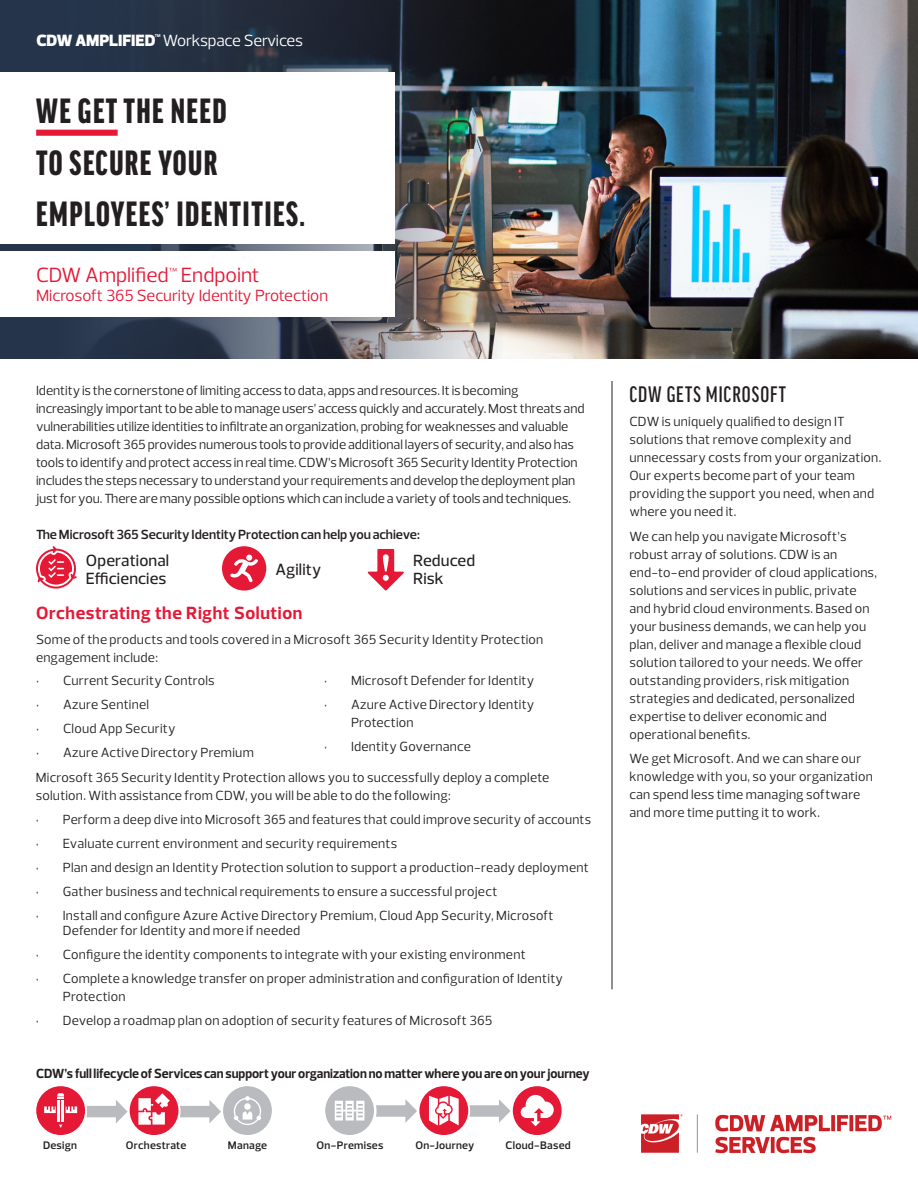
<style>
.page{position:relative;width:918px;height:1188px;background:#fff}
.page>*{position:absolute;margin:0;border:0;box-sizing:border-box;transform-origin:0 0}
.WE_GET__headline__1{font:900 extra-condensed 37.35px/51.2px "Good Headline Pro";letter-spacing:.04em;color:#231f20}
.t1{font:500 extra-condensed 24px "Good Headline Pro";letter-spacing:.04em;color:#231f20}
.t2{font:21px "Prelo";color:#e51836}
.Body{font:700 18px "Prelo";letter-spacing:.03em;color:#e51836}
.Body-2{font:500 16.5px/18px "Prelo";letter-spacing:.01em;color:#231f20}
.t3{font:16.5px "Prelo";letter-spacing:-.005em;color:#e51836}
.t4{font:16.5px "Prelo";letter-spacing:-.02em;color:#fff}
.Body-3{font:13.5px/18px "Prelo";letter-spacing:.01em;color:#231f20}
.Body-4{font:700 13.5px "Prelo";letter-spacing:-.005em;color:#231f20;scale:.96 1}
.Body-5{font:600 13.5px "Prelo";letter-spacing:-.005em;color:#231f20}
.Body-6{font:600 11.1px "Prelo";letter-spacing:.02em;color:#231f20}
.t5{font:700 4.2px "Prelo";color:#fff}
.s1{font-weight:900;font-size:16.65px}
</style>
<div class="page">
<img style="left:642px;top:1114px;width:249px;height:40px">
<img style="left:502px;top:0;width:416px;height:358px">
<hr style="left:612px;top:381px;width:1px;height:608px;background:#231f20">
<svg style="left:36px;top:546px;width:41px;height:43px"></svg>
<svg style="left:367px;top:549px;width:37px;height:42px"></svg>
<div style="left:513px;top:1086px;width:49px;height:49px;background:#e51836;border-radius:50%"></div>
<svg style="left:86px;top:1100px;width:42px;height:23px"></svg>
<svg style="left:180px;top:1100px;width:41px;height:23px"></svg>
<svg style="left:376px;top:1099px;width:41px;height:24px"></svg>
<svg style="left:469px;top:1099px;width:42px;height:24px"></svg>
<svg style="left:521px;top:1095px;width:33px;height:31px"></svg>
<div style="left:36px;top:1086px;width:49px;height:49px;background:#e51836;border-radius:50%"></div>
<div style="left:223px;top:1086px;width:49px;height:49px;background:#babbbe;border-radius:50%"></div>
<div style="left:419px;top:1086px;width:49px;height:49px;background:#e51836;border-radius:50%"></div>
<div style="left:325px;top:1086px;width:49px;height:49px;background:#babbbe;border-radius:50%"></div>
<div style="left:130px;top:1086px;width:48px;height:49px;background:#e51836;border-radius:50%"></div>
<svg style="left:66px;top:1106px;width:11px;height:7px"></svg>
<svg style="left:44px;top:1106px;width:12px;height:7px"></svg>
<hr style="left:57px;top:1100px;width:3px;height:21px;background:#fff">
<hr style="left:61px;top:1100px;width:3px;height:21px;background:#fff">
<svg style="left:57px;top:1093px;width:7px;height:6px"></svg>
<svg style="left:138px;top:1093px;width:32px;height:32px"></svg>
<svg style="left:234px;top:1096px;width:27px;height:29px"></svg>
<svg style="left:429px;top:1096px;width:30px;height:29px"></svg>
<svg style="left:335px;top:1101px;width:29px;height:20px"></svg>
<img style="left:0;top:0;width:502px;height:358px">
<div style="left:0;top:72px;width:394px;height:171px;background:#fff"></div>
<div style="left:0;top:251px;width:394px;height:65px;background:#fff"></div>
<div style="left:36px;top:130px;width:82px;height:6px;background:#e51836"></div>
<svg style="left:222px;top:546px;width:44px;height:45px"></svg>
<p class="t4" style="left:37px;top:30px;width:268px"><span class="s1">CDW AMPLIFIED</span> Workspace Services</p>
<p class="t5" style="left:155px;top:33px;width:7px">TM</p>
<p class="WE_GET__headline__1" style="left:36px;top:86px;width:271px">WE GET THE NEED<br>TO SECURE YOUR<br>EMPLOYEES’ IDENTITIES.</p>
<p class="t2" style="left:36px;top:262px;width:225px">CDW Amplified<sup>™</sup> Endpoint</p>
<p class="t3" style="left:36px;top:286px;width:294px">Microsoft 365 Security Identity Protection</p>
<p class="Body-3" style="left:36px;top:381px;width:550px">Identity is the cornerstone of limiting access to data, apps and resources. It is becoming increasingly important to be able to manage users’ access quickly and accurately. Most threats and vulnerabilities utilize identities to infiltrate an organization, probing for weaknesses and valuable data. Microsoft 365 provides numerous tools to provide additional layers of security, and also has tools to identify and protect access in real time. CDW’s Microsoft 365 Security Identity Protection includes the steps necessary to understand your requirements and develop the deployment plan just for you. There are many possible options which can include a variety of tools and techniques.</p>
<p class="Body-5" style="left:36px;top:526px;width:385px">The Microsoft 365 Security Identity Protection can help you achieve:</p>
<p class="Body-2" style="left:86px;top:552px;width:85px">Operational<br>Efficiencies</p>
<p class="Body-2" style="left:275px;top:561px;width:48px">Agility</p>
<p class="Body-2" style="left:413px;top:552px;width:64px">Reduced<br>Risk</p>
<p class="Body" style="left:36px;top:602px;width:268px">Orchestrating the Right Solution</p>
<p class="Body-3" style="left:36px;top:630px;width:509px">Some of the products and tools covered in a Microsoft 365 Security Identity Protection engagement include:</p>
<p class="Body-3" style="left:324px;top:672px;width:212px">• Microsoft Defender for Identity</p>
<p class="Body-3" style="left:351px;top:696px;width:185px;text-indent:-27px">• Azure Active Directory Identity<br>Protection</p>
<p class="Body-3" style="left:324px;top:738px;width:148px">• Identity Governance</p>
<p class="Body-3" style="left:36px;top:769px;width:515px">Microsoft 365 Security Identity Protection allows you to successfully deploy a complete solution. With assistance from CDW, you will be able to do the following:</p>
<p class="Body-3" style="left:36px;top:811px;width:557px">• Perform a deep dive into Microsoft 365 and features that could improve security of accounts</p>
<p class="Body-3" style="left:36px;top:835px;width:363px">• Evaluate current environment and security requirements</p>
<p class="Body-3" style="left:36px;top:859px;width:555px">• Plan and design an Identity Protection solution to support a production-ready deployment</p>
<p class="Body-3" style="left:36px;top:883px;width:463px">• Gather business and technical requirements to ensure a successful project</p>
<p class="Body-3" style="left:63px;top:908px;width:492px;line-height:15px;text-indent:-27px">• Install and configure Azure Active Directory Premium, Cloud App Security, Microsoft<br>Defender for Identity and more if needed</p>
<p class="Body-3" style="left:36px;top:946px;width:492px">• Configure the identity components to integrate with your existing environment</p>
<p class="Body-3" style="left:63px;top:970px;width:502px;text-indent:-27px">• Complete a knowledge transfer on proper administration and configuration of Identity<br>Protection</p>
<p class="Body-3" style="left:36px;top:1012px;width:458px">• Develop a roadmap plan on adoption of security features of Microsoft 365</p>
<p class="Body-3" style="left:36px;top:672px;width:180px">• Current Security Controls</p>
<p class="Body-3" style="left:36px;top:696px;width:115px">• Azure Sentinel</p>
<p class="Body-3" style="left:36px;top:720px;width:141px">• Cloud App Security</p>
<p class="Body-3" style="left:36px;top:744px;width:219px">• Azure Active Directory Premium</p>
<p class="Body-4" style="left:36px;top:1065px;width:578px">CDW’s full lifecycle of Services can support your organization no matter where you are on your journey</p>
<p class="Body-6" style="left:43px;top:1138px;width:36px">Design</p>
<p class="Body-6" style="left:126px;top:1138px;width:62px">Orchestrate</p>
<p class="Body-6" style="left:228px;top:1138px;width:41px">Manage</p>
<p class="Body-6" style="left:317px;top:1138px;width:68px">On-Premises</p>
<p class="Body-6" style="left:415px;top:1138px;width:61px">On-Journey</p>
<p class="Body-6" style="left:506px;top:1138px;width:67px">Cloud-Based</p>
<p class="t1" style="left:629px;top:382px;width:158px">CDW GETS MICROSOFT</p>
<p class="Body-3" style="left:629px;top:412px;width:253px">CDW is uniquely qualified to design IT solutions that remove complexity and unnecessary costs from your organization.<br>Our experts become part of your team providing the support you need, when and where you need it.</p>
<p class="Body-3" style="left:629px;top:527px;width:249px">We can help you navigate Microsoft’s robust array of solutions. CDW is an end-to-end provider of cloud applications, solutions and services in public, private and hybrid cloud environments. Based on your business demands, we can help you plan, deliver and manage a flexible cloud solution tailored to your needs. We offer outstanding providers, risk mitigation strategies and dedicated, personalized expertise to deliver economic and operational benefits.</p>
<p class="Body-3" style="left:629px;top:750px;width:245px">We get Microsoft. And we can share our knowledge with you, so your organization can spend less time managing software and more time putting it to work.</p>
</div>
